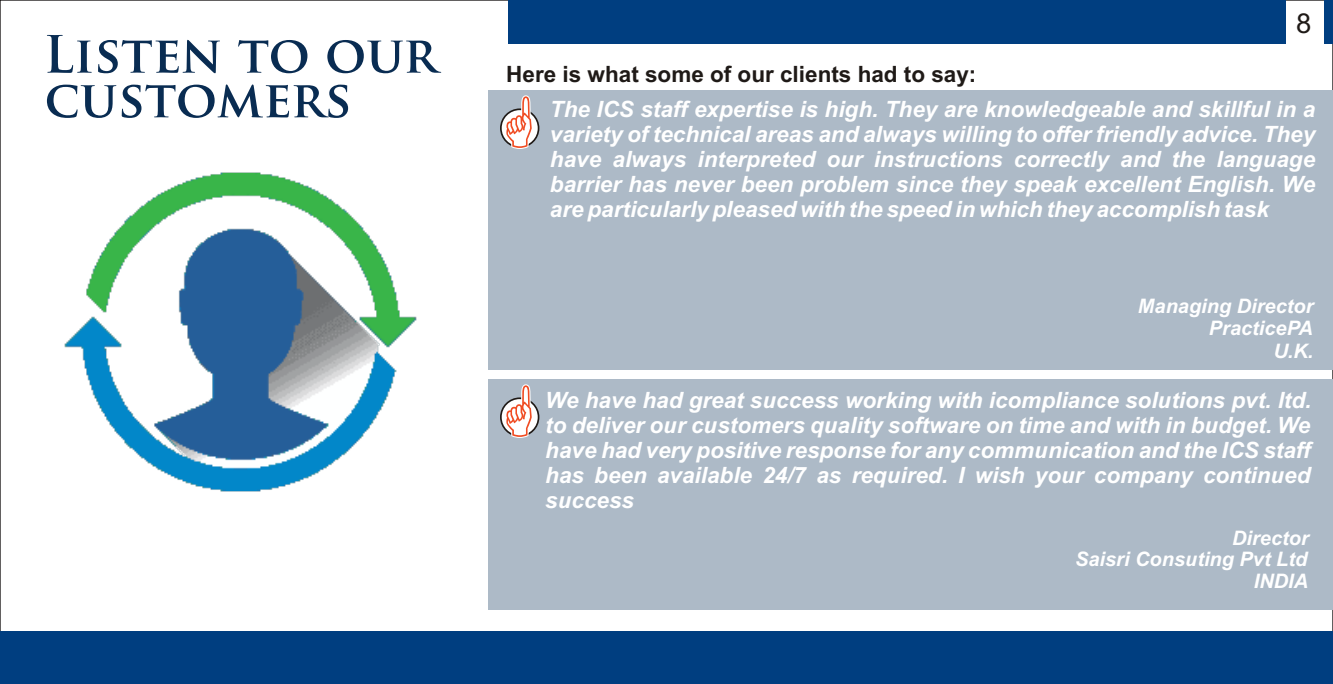
<style>
.page{position:relative;width:1333px;height:684px;background:#fff}
.page>*{position:absolute;margin:0;border:0;box-sizing:border-box;transform-origin:0 0}
.t1{font:700 50px/44.8px "Trajan Pro";color:#092c52}
.t2{font:27.5px "Arial";color:#1f1a17}
.t3{font:italic 700 22.5px/25.2px "Arial";color:#fff;text-align:justify}
.t4{font:700 22.5px "Arial";color:#1f1a17}
.t5{font:italic 700 20px/22.8px "Arial";color:#fff;text-align:right}
</style>
<div class="page">
<div style="left:0;top:631px;width:1333px;height:53px;background:#003e80"></div>
<div style="left:488px;top:90px;width:845px;height:279px;background:#adbac7"></div>
<div style="left:488px;top:379px;width:845px;height:230px;background:#adbac7"></div>
<svg style="left:500px;top:108px;width:39px;height:40px"></svg>
<svg style="left:502px;top:110px;width:36px;height:36px"></svg>
<svg style="left:504px;top:95px;width:30px;height:54px"></svg>
<svg style="left:500px;top:397px;width:39px;height:40px"></svg>
<svg style="left:502px;top:399px;width:36px;height:36px"></svg>
<svg style="left:504px;top:384px;width:30px;height:54px"></svg>
<div style="left:508px;top:0;width:778px;height:43px;background:#003e80"></div>
<div style="left:1324px;top:0;width:8px;height:43px;background:#003e80"></div>
<img style="left:0;top:84px;width:417px;height:496px">
<h1 class="t1" style="left:43px;top:38px;width:396px">Listen to our customers</h1>
<p class="t4" style="left:506px;top:65px;width:472px">Here is what some of our clients had to say:</p>
<p class="t2" style="left:1296px;top:13px;width:17px">8</p>
<p class="t3" style="left:550px;top:98px;width:767px">The ICS staff expertise is high. They are knowledgeable and skillful in a variety of technical areas and always willing to offer friendly advice. They have always interpreted our instructions correctly and the language barrier has never been problem since they speak excellent English. We are particularly pleased with the speed in which they accomplish task</p>
<p class="t5" style="left:1138px;top:296px;width:177px">Managing Director<br>PracticePA<br>U.K.</p>
<p class="t3" style="left:545px;top:389px;width:768px">We have had great success working with icompliance solutions pvt. ltd. to deliver our customers quality software on time and with in budget. We have had very positive response for any communication and the ICS staff has been available 24/7 as required. I wish your company continued success</p>
<p class="t5" style="left:1232px;top:528px;width:78px">Director</p>
<p class="t5" style="left:1075px;top:550px;width:235px">Saisri Consuting Pvt Ltd<br>INDIA</p>
</div>
